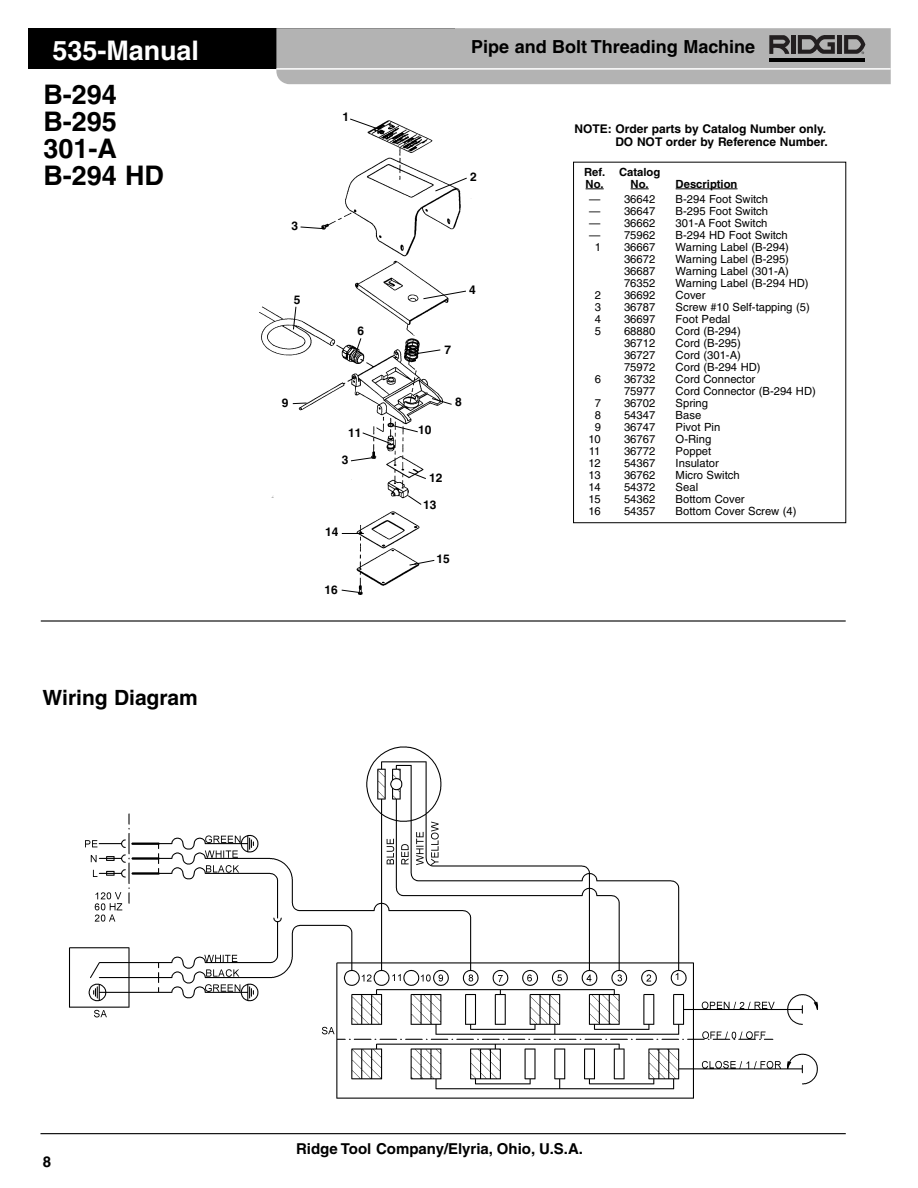
<style>
.page{position:relative;width:918px;height:1188px;background:#fff}
.page>*{position:absolute;margin:0;border:0;box-sizing:border-box;transform-origin:0 0}
.t1{font:700 27px/27px "Helvetica";color:#000}
.t2{font:700 27px "Helvetica";color:#fff}
.t3{font:700 21px "Helvetica";color:#000}
.t4{font:700 18px "Helvetica";color:#000}
.t5{font:700 15px "Helvetica";color:#000}
.t6{font:700 12px/13.5px "Helvetica";color:#000;text-align:right}
.t7{font:11.25px "Helvetica";color:#000}
.t8{font:700 11.25px/12px "Helvetica";color:#000}
</style>
<div class="page">
<hr style="left:40px;top:1133px;width:806px;height:1px;background:#000">
<div style="left:28px;top:28px;width:427px;height:41px;background:#000"></div>
<svg style="left:276px;top:28px;width:615px;height:56px;background:#aeaeae"></svg>
<div style="left:573px;top:162px;width:273px;height:361px;border:1px solid #000"></div>
<svg style="left:586px;top:189px;width:18px;height:1px"></svg>
<svg style="left:631px;top:189px;width:18px;height:1px"></svg>
<hr style="left:676px;top:189px;width:62px;height:1px;background:#000">
<svg style="left:292px;top:118px;width:175px;height:476px"></svg>
<svg style="left:350px;top:457px;width:25px;height:5px"></svg>
<hr style="left:41px;top:620px;width:805px;height:2px;background:#000">
<img style="left:69px;top:746px;width:749px;height:353px">
<h1 class="t2" style="left:52px;top:40px;width:148px">535-Manual</h1>
<h3 class="t4" style="left:471px;top:40px;width:285px">Pipe and Bolt Threading Machine</h3>
<h1 class="t1" style="left:43px;top:84px;width:122px">B-294<br>B-295<br>301-A<br>B-294 HD</h1>
<p class="t6" style="left:342px;top:111px;width:8px">1</p>
<p class="t6" style="left:574px;top:123px;width:255px">NOTE: Order parts by Catalog Number only.<br>DO NOT order by Reference Number.</p>
<p class="t8" style="left:584px;top:167px;width:78px">Ref. Catalog<br>No. No.</p>
<p class="t6" style="left:470px;top:171px;width:8px">2</p>
<p class="t8" style="left:676px;top:179px;width:63px">Description</p>
<h2 class="t3" style="left:42px;top:690px;width:157px">Wiring Diagram</h2>
<p class="t6" style="left:291px;top:220px;width:8px">3</p>
<p class="t6" style="left:294px;top:294px;width:8px">5</p>
<p class="t6" style="left:282px;top:397px;width:8px">9</p>
<p class="t6" style="left:357px;top:325px;width:8px">6</p>
<p class="t6" style="left:469px;top:284px;width:8px">4</p>
<p class="t6" style="left:445px;top:344px;width:8px">7</p>
<p class="t6" style="left:455px;top:396px;width:8px">8</p>
<p class="t6" style="left:348px;top:427px;width:15px">11</p>
<p class="t6" style="left:418px;top:424px;width:15px">10</p>
<p class="t6" style="left:429px;top:472px;width:15px">12</p>
<p class="t6" style="left:342px;top:454px;width:8px">3</p>
<p class="t6" style="left:325px;top:527px;width:15px">14</p>
<p class="t6" style="left:324px;top:585px;width:15px">16</p>
<p class="t6" style="left:423px;top:499px;width:15px">13</p>
<p class="t6" style="left:437px;top:554px;width:15px">15</p>
<p class="t7" style="left:589px;top:195px;width:68px">— 36642</p>
<p class="t7" style="left:676px;top:195px;width:94px">B-294 Foot Switch</p>
<p class="t7" style="left:589px;top:207px;width:68px">— 36647</p>
<p class="t7" style="left:676px;top:207px;width:94px">B-295 Foot Switch</p>
<p class="t7" style="left:589px;top:219px;width:68px">— 36662</p>
<p class="t7" style="left:676px;top:219px;width:93px">301-A Foot Switch</p>
<p class="t7" style="left:589px;top:231px;width:68px">— 75962</p>
<p class="t7" style="left:676px;top:231px;width:114px">B-294 HD Foot Switch</p>
<p class="t7" style="left:595px;top:243px;width:8px">1</p>
<p class="t7" style="left:624px;top:243px;width:33px">36667</p>
<p class="t7" style="left:676px;top:243px;width:115px">Warning Label (B-294)</p>
<p class="t7" style="left:624px;top:255px;width:33px">36672</p>
<p class="t7" style="left:676px;top:255px;width:115px">Warning Label (B-295)</p>
<p class="t7" style="left:624px;top:267px;width:33px">36687</p>
<p class="t7" style="left:676px;top:267px;width:115px">Warning Label (301-A)</p>
<p class="t7" style="left:624px;top:279px;width:33px">76352</p>
<p class="t7" style="left:676px;top:279px;width:135px">Warning Label (B-294 HD)</p>
<p class="t7" style="left:595px;top:291px;width:8px">2</p>
<p class="t7" style="left:624px;top:291px;width:33px">36692</p>
<p class="t7" style="left:676px;top:291px;width:31px">Cover</p>
<p class="t7" style="left:595px;top:303px;width:8px">3</p>
<p class="t7" style="left:624px;top:303px;width:33px">36787</p>
<p class="t7" style="left:676px;top:303px;width:136px">Screw #10 Self-tapping (5)</p>
<p class="t7" style="left:595px;top:315px;width:8px">4</p>
<p class="t7" style="left:624px;top:315px;width:33px">36697</p>
<p class="t7" style="left:676px;top:315px;width:56px">Foot Pedal</p>
<p class="t7" style="left:595px;top:327px;width:8px">5</p>
<p class="t7" style="left:624px;top:327px;width:33px">68880</p>
<p class="t7" style="left:676px;top:327px;width:67px">Cord (B-294)</p>
<p class="t7" style="left:624px;top:339px;width:33px">36712</p>
<p class="t7" style="left:676px;top:339px;width:67px">Cord (B-295)</p>
<p class="t7" style="left:624px;top:351px;width:33px">36727</p>
<p class="t7" style="left:676px;top:351px;width:67px">Cord (301-A)</p>
<p class="t7" style="left:624px;top:363px;width:33px">75972</p>
<p class="t7" style="left:676px;top:363px;width:86px">Cord (B-294 HD)</p>
<p class="t7" style="left:595px;top:375px;width:8px">6</p>
<p class="t7" style="left:624px;top:375px;width:33px">36732</p>
<p class="t7" style="left:676px;top:375px;width:81px">Cord Connector</p>
<p class="t7" style="left:624px;top:387px;width:33px">75977</p>
<p class="t7" style="left:676px;top:387px;width:142px">Cord Connector (B-294 HD)</p>
<p class="t7" style="left:595px;top:399px;width:8px">7</p>
<p class="t7" style="left:624px;top:399px;width:33px">36702</p>
<p class="t7" style="left:676px;top:399px;width:34px">Spring</p>
<p class="t7" style="left:595px;top:411px;width:8px">8</p>
<p class="t7" style="left:624px;top:411px;width:33px">54347</p>
<p class="t7" style="left:676px;top:411px;width:27px">Base</p>
<p class="t7" style="left:595px;top:423px;width:8px">9</p>
<p class="t7" style="left:624px;top:423px;width:33px">36747</p>
<p class="t7" style="left:676px;top:423px;width:46px">Pivot Pin</p>
<p class="t7" style="left:588px;top:435px;width:14px">10</p>
<p class="t7" style="left:624px;top:435px;width:33px">36767</p>
<p class="t7" style="left:676px;top:435px;width:37px">O-Ring</p>
<p class="t7" style="left:589px;top:447px;width:13px">11</p>
<p class="t7" style="left:624px;top:447px;width:33px">36772</p>
<p class="t7" style="left:676px;top:447px;width:37px">Poppet</p>
<p class="t7" style="left:588px;top:459px;width:14px">12</p>
<p class="t7" style="left:624px;top:459px;width:33px">54367</p>
<p class="t7" style="left:676px;top:459px;width:45px">Insulator</p>
<p class="t7" style="left:588px;top:471px;width:14px">13</p>
<p class="t7" style="left:624px;top:471px;width:33px">36762</p>
<p class="t7" style="left:676px;top:471px;width:66px">Micro Switch</p>
<p class="t7" style="left:588px;top:483px;width:14px">14</p>
<p class="t7" style="left:624px;top:483px;width:33px">54372</p>
<p class="t7" style="left:676px;top:483px;width:24px">Seal</p>
<p class="t7" style="left:588px;top:495px;width:14px">15</p>
<p class="t7" style="left:624px;top:495px;width:33px">54362</p>
<p class="t7" style="left:676px;top:495px;width:71px">Bottom Cover</p>
<p class="t7" style="left:588px;top:507px;width:14px">16</p>
<p class="t7" style="left:624px;top:507px;width:33px">54357</p>
<p class="t7" style="left:676px;top:507px;width:122px">Bottom Cover Screw (4)</p>
<h3 class="t5" style="left:43px;top:1156px;width:10px">8</h3>
<h3 class="t5" style="left:296px;top:1143px;width:288px">Ridge Tool Company/Elyria, Ohio, U.S.A.</h3>
</div>
